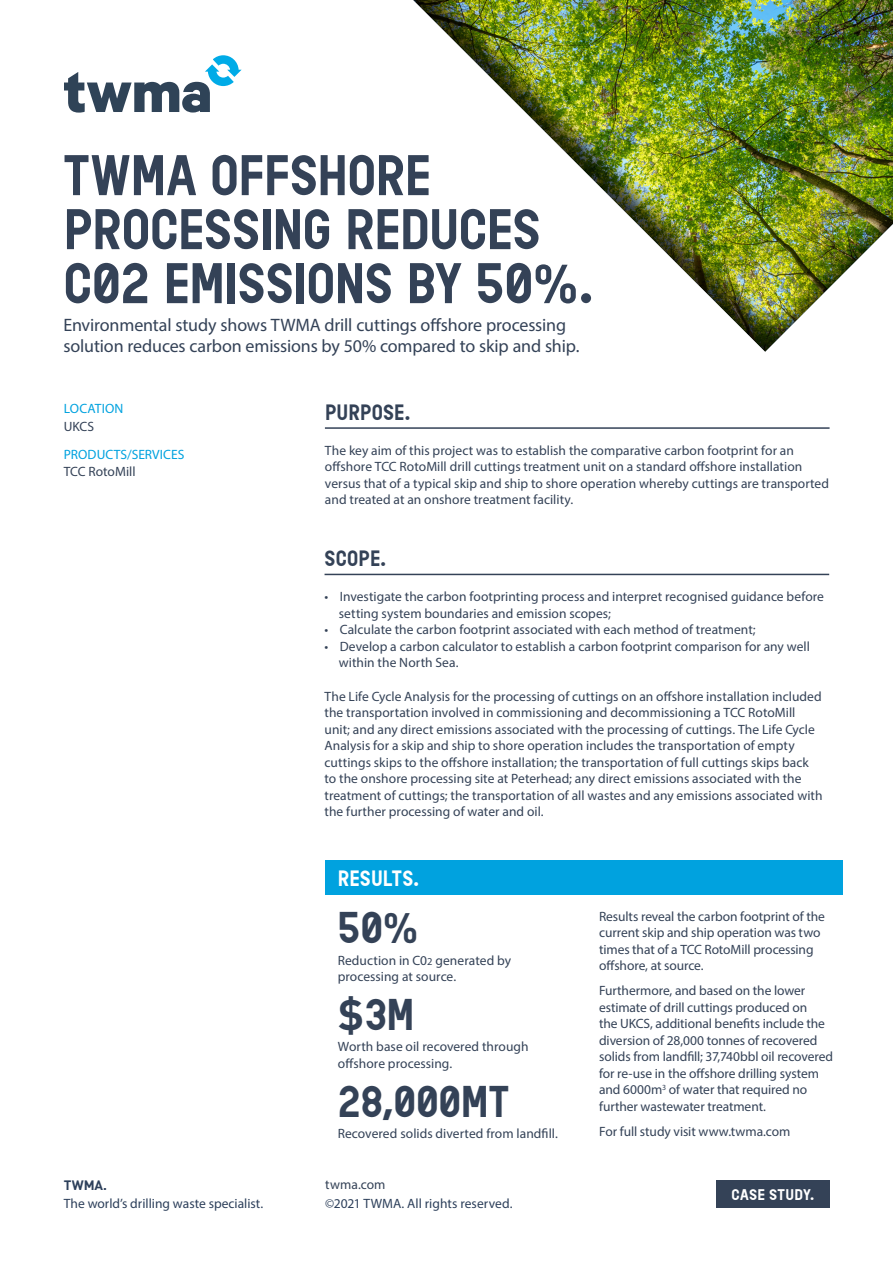
<style>
.page{position:relative;width:893px;height:1263px;background:#fff}
.page>*{position:absolute;margin:0;border:0;box-sizing:border-box;transform-origin:0 0}
.Section_Head{font:700 54px/54px "Reglo";letter-spacing:-.015em;color:#344257}
.Section_Head-2{font:700 42px "Reglo";letter-spacing:-.01em;color:#344257}
.t1{font:700 21px "Reglo";letter-spacing:.01em;color:#344257}
.t2{font:700 21px "Reglo";letter-spacing:.005em;color:#fff}
.Section_Head-3{font:18px/21px "Myriad Pro";letter-spacing:-.01em;color:#344257}
.t3{font:700 14.55px "Reglo";letter-spacing:.015em;color:#fff;scale:1.06 1}
.Section_Head-4{font:13.5px/16.5px "Myriad Pro";color:#344257}
.t4{font:13.5px "Myriad Pro";color:#2d405b}
.t5{font:13.5px "Myriad Pro";letter-spacing:.01em;color:#00a2df}
.t6{font:700 13.5px "DINOT";color:#2d405b}
.s1{font-family:"DIN Pro"}
.s2{font-family:"DINOT"}
.s3{font-size:10.5px}
</style>
<div class="page">
<hr style="left:325px;top:427px;width:505px;height:2px;background:#344257">
<hr style="left:325px;top:574px;width:504px;height:1px;background:#344257">
<div style="left:325px;top:861px;width:517px;height:34px;background:#00a2df"></div>
<div style="left:716px;top:1180px;width:114px;height:28px;background:#344257"></div>
<svg style="left:64px;top:55px;width:178px;height:58px"></svg>
<div style="left:368px;top:0;width:525px;height:353px;background:#231f20;opacity:.85"></div>
<p class="Section_Head" style="left:63px;top:149px;width:531px">TWMA OFFSHORE<br>PROCESSING REDUCES<br>C02 EMISSIONS BY 50<span class="s1">%</span>.</p>
<p class="Section_Head-3" style="left:63px;top:314px;width:517px">Environmental study shows TWMA drill cuttings offshore processing solution reduces carbon emissions by 50% compared to skip and ship.</p>
<p class="t5" style="left:64px;top:401px;width:61px">LOCATION</p>
<p class="Section_Head-4" style="left:64px;top:418px;width:32px">UKCS</p>
<p class="t5" style="left:64px;top:446px;width:122px">PRODUCTS/SERVICES</p>
<p class="Section_Head-4" style="left:64px;top:463px;width:73px">TCC RotoMill</p>
<p class="t6" style="left:64px;top:1174px;width:45px">TWMA.</p>
<p class="t4" style="left:64px;top:1195px;width:201px">The world’s drilling waste specialist.</p>
<p class="t1" style="left:325px;top:400px;width:87px">PURPOSE.</p>
<p class="Section_Head-4" style="left:325px;top:442px;width:506px">The key aim of this project was to establish the comparative carbon footprint for an offshore TCC RotoMill drill cuttings treatment unit on a standard offshore installation versus that of a typical skip and ship to shore operation whereby cuttings are transported and treated at an onshore treatment facility.</p>
<p class="t1" style="left:325px;top:546px;width:63px">SCOPE.</p>
<p class="Section_Head-4" style="left:339px;top:588px;width:487px;text-indent:-14px">• Investigate the carbon footprinting process and interpret recognised guidance before setting system boundaries and emission scopes;</p>
<p class="Section_Head-4" style="left:325px;top:621px;width:433px">• Calculate the carbon footprint associated with each method of treatment;</p>
<p class="Section_Head-4" style="left:339px;top:638px;width:473px;text-indent:-14px">• Develop a carbon calculator to establish a carbon footprint comparison for any well within the North Sea.</p>
<p class="Section_Head-4" style="left:325px;top:687px;width:500px">The Life Cycle Analysis for the processing of cuttings on an offshore installation included the transportation involved in commissioning and decommissioning a TCC RotoMill unit; and any direct emissions associated with the processing of cuttings. The Life Cycle Analysis for a skip and ship to shore operation includes the transportation of empty cuttings skips to the offshore installation; the transportation of full cuttings skips back to the onshore processing site at Peterhead; any direct emissions associated with the treatment of cuttings; the transportation of all wastes and any emissions associated with the further processing of water and oil.</p>
<p class="t2" style="left:338px;top:866px;width:83px">RESULTS.</p>
<p class="Section_Head-2" style="left:338px;top:903px;width:82px">50<span class="s2">%</span></p>
<p class="Section_Head-4" style="left:338px;top:951px;width:175px">Reduction in C0<span class="s3">2</span> generated by processing at source.</p>
<p class="Section_Head-2" style="left:338px;top:990px;width:78px"><span class="s1">$</span>3M</p>
<p class="Section_Head-4" style="left:338px;top:1038px;width:192px">Worth base oil recovered through offshore processing.</p>
<p class="Section_Head-2" style="left:338px;top:1077px;width:173px">28,000MT</p>
<p class="Section_Head-4" style="left:338px;top:1125px;width:222px">Recovered solids diverted from landfill.</p>
<p class="Section_Head-4" style="left:325px;top:1176px;width:62px">twma.com</p>
<p class="t4" style="left:325px;top:1195px;width:189px">©2021 TWMA. All rights reserved.</p>
<p class="Section_Head-4" style="left:599px;top:908px;width:227px">Results reveal the carbon footprint of the current skip and ship operation was two times that of a TCC RotoMill processing offshore, at source.</p>
<p class="Section_Head-4" style="left:599px;top:982px;width:236px">Furthermore, and based on the lower estimate of drill cuttings produced on<br>the UKCS, additional benefits include the diversion of 28,000 tonnes of recovered solids from landfill; 37,740bbl oil recovered for re-use in the offshore drilling system and 6000m<sup>3</sup> of water that required no further wastewater treatment.</p>
<p class="Section_Head-4" style="left:599px;top:1123px;width:193px">For full study visit www.twma.com</p>
<p class="t3" style="left:731px;top:1186px;width:80px">CASE STUDY.</p>
</div>
